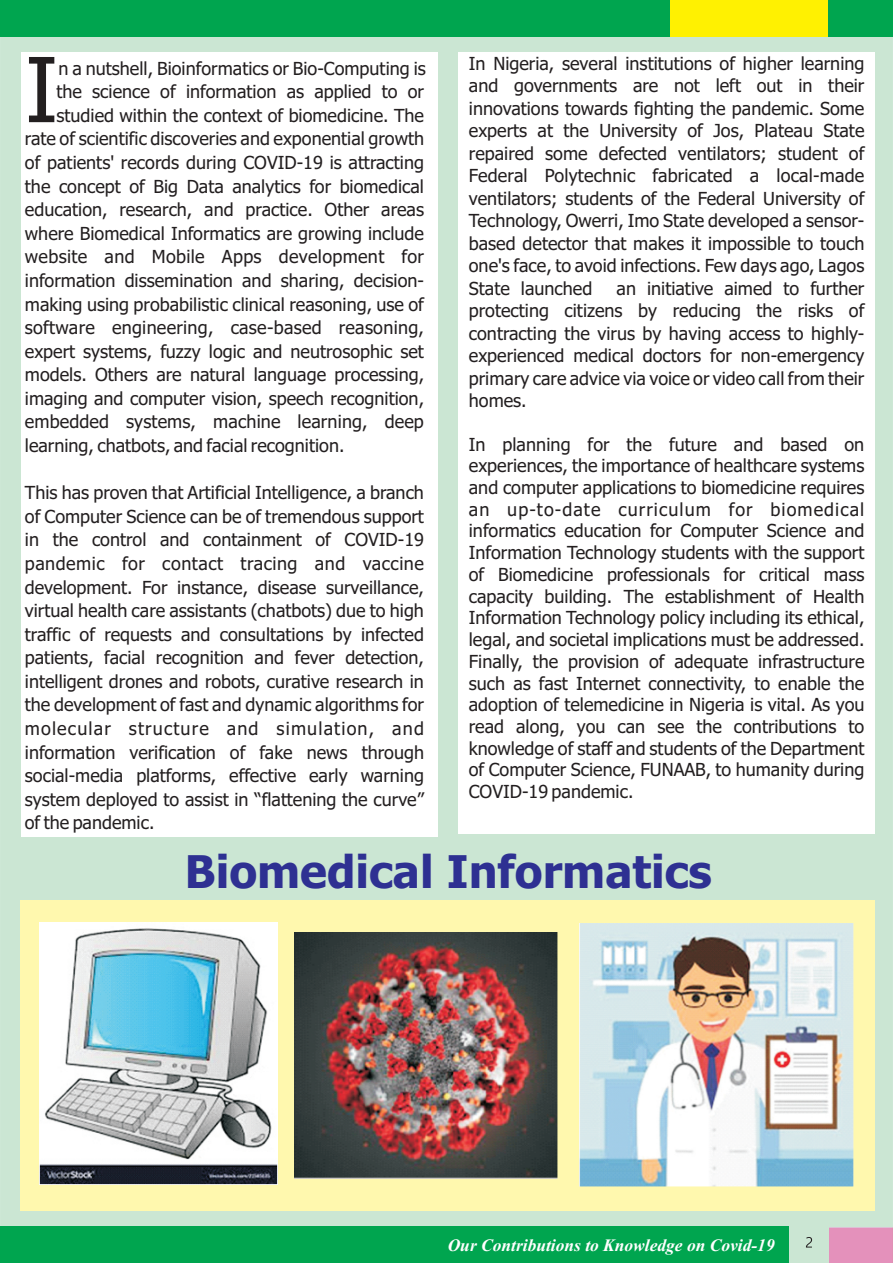
<style>
.page{position:relative;width:893px;height:1263px;background:#fff}
.page>*{position:absolute;margin:0;border:0;box-sizing:border-box;transform-origin:0 0}
.t1{font:89.7px "Tahoma";color:#231f20}
.t2{font:700 45.15px "Tahoma";color:#2e3092}
.t3{font:18px/23.5px "Tahoma";color:#231f20;text-align:justify}
.t4{font:italic 700 17.4px "Times New Roman";color:#fff}
</style>
<div class="page">
<div style="left:0;top:36px;width:893px;height:1227px;background:#cbe6d3"></div>
<div style="left:0;top:1226px;width:789px;height:37px;background:#00a54f"></div>
<div style="left:829px;top:1227px;width:64px;height:36px;background:#e491bb"></div>
<svg style="left:806px;top:1237px;width:6px;height:10px"></svg>
<div style="left:828px;top:0;width:65px;height:36px;background:#00a54f"></div>
<div style="left:0;top:0;width:677px;height:36px;background:#00a54f"></div>
<div style="left:670px;top:0;width:158px;height:36px;background:#fff101"></div>
<div style="left:21px;top:52px;width:417px;height:784px;background:#fff"></div>
<div style="left:21px;top:900px;width:854px;height:311px;background:#fff8ae"></div>
<div style="left:458px;top:52px;width:417px;height:782px;background:#fff"></div>
<img style="left:39px;top:922px;width:238px;height:262px">
<img style="left:295px;top:932px;width:262px;height:246px">
<img style="left:580px;top:923px;width:274px;height:263px">
<h1 class="t1" style="left:25px;top:54px;width:35px">I</h1>
<p class="t3" style="left:56px;top:58px;width:371px">n a nutshell, Bioinformatics or Bio-Computing is the science of information as applied to or</p>
<p class="t3" style="left:25px;top:105px;width:401px;text-indent:32px">studied within the context of biomedicine. The rate of scientific discoveries and exponential growth of patients' records during COVID-19 is attracting the concept of Big Data analytics for biomedical education, research, and practice. Other areas where Biomedical Informatics are growing include website and Mobile Apps development for information dissemination and sharing, decision&shy;making using probabilistic clinical reasoning, use of software engineering, case-based reasoning, expert systems, fuzzy logic and neutrosophic set models. Others are natural language processing, imaging and computer vision, speech recognition, embedded systems, machine learning, deep learning, chatbots, and facial recognition.</p>
<p class="t3" style="left:25px;top:482px;width:401px">This has proven that Artificial Intelligence, a branch of Computer Science can be of tremendous support in the control and containment of COVID-19 pandemic for contact tracing and vaccine development. For instance, disease surveillance, virtual health care assistants (chatbots) due to high traffic of requests and consultations by infected patients, facial recognition and fever detection, intelligent drones and robots, curative research in the development of fast and dynamic algorithms for molecular structure and simulation, and information verification of fake news through social-media platforms, effective early warning system deployed to assist in “flattening the curve” of the pandemic.</p>
<p class="t3" style="left:469px;top:54px;width:397px;line-height:22.5px">In Nigeria, several institutions of higher learning and governments are not left out in their innovations towards fighting the pandemic. Some experts at the University of Jos, Plateau State repaired some defected ventilators; student of Federal Polytechnic fabricated a local-made ventilators; students of the Federal University of Technology, Owerri, Imo State developed a sensor&shy;based detector that makes it impossible to touch one's face, to avoid infections. Few days ago, Lagos State launched</p>
<p class="t3" style="left:469px;top:278px;width:397px;line-height:22.5px;text-indent:148px">an initiative aimed to further protecting citizens by reducing the risks of contracting the virus by having access to highly&shy;experienced medical doctors for non-emergency primary care advice via voice or video call from their homes.</p>
<p class="t3" style="left:469px;top:435px;width:397px;line-height:21.8px">In planning for the future and based on experiences, the importance of healthcare systems and computer applications to biomedicine requires an up-to-date curriculum for biomedical informatics education for Computer Science and Information Technology students with the support of Biomedicine professionals for critical mass capacity building. The establishment of Health Information Technology policy including its ethical, legal, and societal implications must be addressed.<br>Finally, the provision of adequate infrastructure such as fast Internet connectivity, to enable the adoption of telemedicine in Nigeria is vital. As you read along, you can see the contributions to knowledge of staff and students of the Department of Computer Science, FUNAAB, to humanity during COVID-19 pandemic.</p>
<h2 class="t2" style="left:185px;top:853px;width:529px">Biomedical Informatics</h2>
<p class="t4" style="left:448px;top:1239px;width:328px">Our Contributions to Knowledge on Covid-19</p>
</div>
